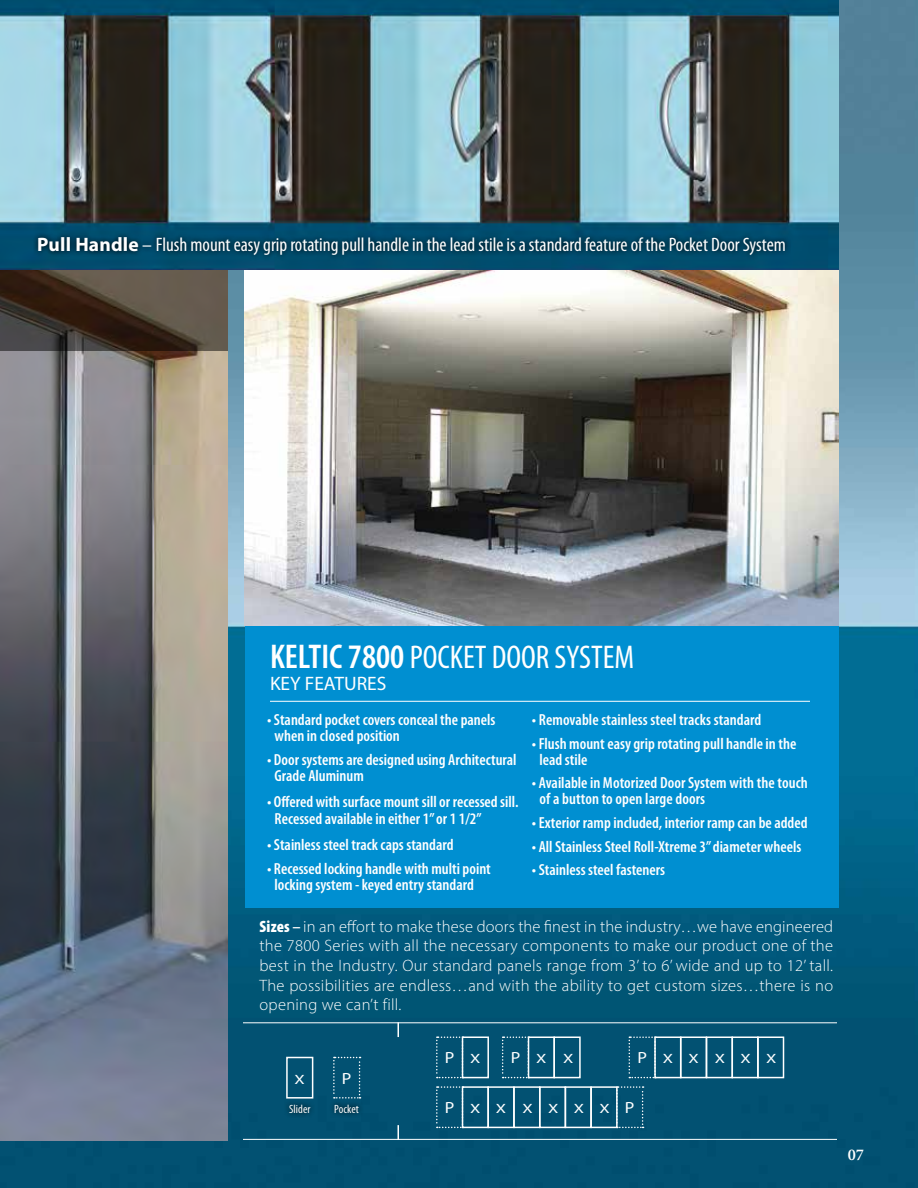
<style>
.page{position:relative;width:918px;height:1188px;background:#fff}
.page>*{position:absolute;margin:0;border:0;box-sizing:border-box;transform-origin:0 0}
.t1{font:condensed 33px "Myriad Pro";color:#fff}
.t2{font:condensed 19.5px "Myriad Pro";color:#fff}
.t3{font:19.5px "Myriad Pro";color:#fff}
.t4{font:300 16.5px/19.5px "Myriad Pro";letter-spacing:.02em;color:#fff;text-align:justify}
.t5{font:600 16.5px "Minion Pro";color:#fff}
.t6{font:16.2px "Myriad Pro";color:#fff;scale:1.11 1}
.t7{font:600 condensed 16.05px/16px "Myriad Pro";color:#fff}
.t8{font:13.5px "Myriad Pro";letter-spacing:.855em;color:#fff;scale:1.33 1}
.t9{font:condensed 12px "Myriad Pro";letter-spacing:.01em;color:#fff}
.s1{font-weight:700;font-stretch:normal}
.s2{font-stretch:normal}
.s3{font-weight:600;font-size:34.5px}
.s4{font-weight:900;font-stretch:condensed}
.s5{font-weight:600;font-stretch:condensed}
.s6{font-size:13.5px}
.s7{font-size:16.2px}
</style>
<div class="page">
<img style="left:0;top:0;width:918px;height:1188px">
<img style="left:0;top:351px;width:228px;height:789px">
<svg style="left:0;top:270px;width:228px;height:81px;background:#4a3e33"></svg>
<div style="left:245px;top:620px;width:594px;height:288px;background:#008fd1"></div>
<img style="left:245px;top:270px;width:594px;height:356px">
<img style="left:0;top:0;width:839px;height:270px">
<hr style="left:270px;top:701px;width:540px;height:1px;background:#fff">
<svg style="left:32px;top:231px;width:759px;height:30px;background:#00425e"></svg>
<svg style="left:436px;top:1036px;width:26px;height:42px"></svg>
<div style="left:462px;top:1036px;width:27px;height:42px;border:2px solid #fff"></div>
<svg style="left:436px;top:1086px;width:26px;height:42px"></svg>
<div style="left:462px;top:1086px;width:27px;height:42px;border:2px solid #fff"></div>
<div style="left:513px;top:1086px;width:27px;height:42px;border:2px solid #fff"></div>
<div style="left:487px;top:1086px;width:28px;height:42px;border:2px solid #fff"></div>
<div style="left:539px;top:1086px;width:27px;height:42px;border:2px solid #fff"></div>
<div style="left:590px;top:1086px;width:28px;height:42px;border:2px solid #fff"></div>
<svg style="left:616px;top:1086px;width:28px;height:42px"></svg>
<div style="left:565px;top:1086px;width:27px;height:42px;border:2px solid #fff"></div>
<div style="left:528px;top:1036px;width:27px;height:42px;border:2px solid #fff"></div>
<div style="left:554px;top:1036px;width:27px;height:42px;border:2px solid #fff"></div>
<svg style="left:502px;top:1036px;width:27px;height:42px"></svg>
<div style="left:286px;top:1057px;width:27px;height:42px;border:2px solid #fff"></div>
<svg style="left:284px;top:1099px;width:32px;height:20px"></svg>
<svg style="left:629px;top:1036px;width:25px;height:42px"></svg>
<div style="left:654px;top:1036px;width:27px;height:42px;border:2px solid #fff"></div>
<div style="left:706px;top:1036px;width:27px;height:42px;border:2px solid #fff"></div>
<div style="left:680px;top:1036px;width:27px;height:42px;border:2px solid #fff"></div>
<div style="left:732px;top:1036px;width:27px;height:42px;border:2px solid #fff"></div>
<div style="left:757px;top:1036px;width:27px;height:42px;border:2px solid #fff"></div>
<hr style="left:243px;top:1022px;width:594px;height:1px;background:#fff">
<svg style="left:398px;top:1022px;width:1px;height:15px"></svg>
<hr style="left:243px;top:1139px;width:594px;height:1px;background:#fff">
<svg style="left:398px;top:1125px;width:1px;height:14px"></svg>
<svg style="left:333px;top:1057px;width:28px;height:42px"></svg>
<svg style="left:329px;top:1099px;width:35px;height:20px"></svg>
<p class="t2" style="left:37px;top:233px;width:750px"><span class="s1">Pull Handle</span> <span class="s2">–</span> Flush mount easy grip rotating pull handle in the lead stile is a standard feature of the Pocket Door System</p>
<h1 class="t1" style="left:270px;top:637px;width:366px"><span class="s3">KELTIC 7800</span> POCKET DOOR SYSTEM</h1>
<p class="t3" style="left:270px;top:671px;width:118px">KEY FEATURES</p>
<p class="t7" style="left:275px;top:712px;width:222px;text-indent:-8px">• Standard pocket covers conceal the panels when in closed position</p>
<p class="t7" style="left:275px;top:751px;width:244px;text-indent:-8px">• Door systems are designed using Architectural<br>Grade Aluminum</p>
<p class="t7" style="left:275px;top:794px;width:245px;text-indent:-8px">• Offered with surface mount sill or recessed sill.<br>Recessed available in either 1” or 1 1/2”</p>
<p class="t7" style="left:267px;top:836px;width:188px">• Stainless steel track caps standard</p>
<p class="t7" style="left:267px;top:860px;width:225px;text-align:center">• Recessed locking handle with multi point locking system - keyed entry standard</p>
<p class="t7" style="left:532px;top:712px;width:231px">• Removable stainless steel tracks standard</p>
<p class="t7" style="left:539px;top:735px;width:258px;text-indent:-8px">• Flush mount easy grip rotating pull handle in the lead stile</p>
<p class="t7" style="left:540px;top:775px;width:270px;text-indent:-8px">• Available in Motorized Door System with the touch of a button to open large doors</p>
<p class="t7" style="left:532px;top:814px;width:277px">• Exterior ramp included, interior ramp can be added</p>
<p class="t7" style="left:532px;top:838px;width:271px">• All Stainless Steel Roll-Xtreme 3” diameter wheels</p>
<p class="t7" style="left:532px;top:862px;width:135px">• Stainless steel fasteners</p>
<p class="t4" style="left:260px;top:917px;width:575px"><span class="s4">Sizes</span> <span class="s5">–</span> in an effort to make these doors the finest in the industry…we have engineered the 7800 Series with all the necessary components to make our product one of the best in the Industry. Our standard panels range from 3’ to 6’ wide and up to 12’ tall.<br>The possibilities are endless…and with the ability to get custom sizes…there is no opening we can’t fill.</p>
<p class="t8" style="left:295px;top:1071px;width:9px">X</p>
<p class="t9" style="left:289px;top:1102px;width:23px">Slider</p>
<p class="t6" style="left:342px;top:1068px;width:10px">P</p>
<p class="t9" style="left:334px;top:1102px;width:26px">Pocket</p>
<p class="t6" style="left:445px;top:1048px;width:33px">P <span class="s6">X</span></p>
<p class="t8" style="left:445px;top:1100px;width:144px"><span class="s7">P</span> XXXXXX<span class="s7">P</span></p>
<p class="t8" style="left:511px;top:1050px;width:49px"><span class="s7">P</span>XX</p>
<p class="t8" style="left:637px;top:1050px;width:106px"><span class="s7">P</span> XXXXX</p>
<p class="t5" style="left:848px;top:1143px;width:18px">07</p>
</div>
